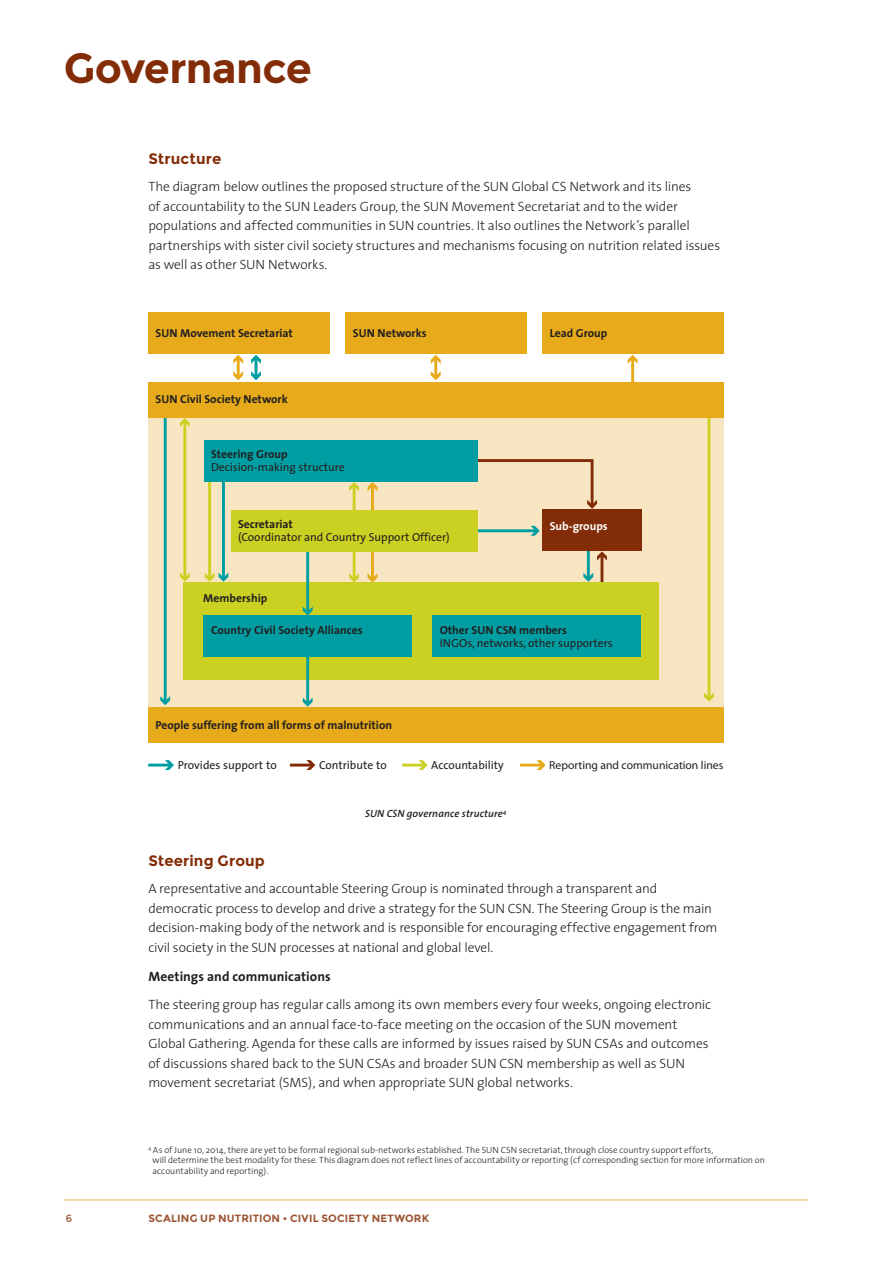
<style>
.page{position:relative;width:893px;height:1263px;background:#fff}
.page>*{position:absolute;margin:0;border:0;box-sizing:border-box;transform-origin:0 0}
.t1{font:700 42px "Montserrat";letter-spacing:-.015em;color:#832d08}
.t2{font:700 15px "Montserrat";letter-spacing:.01em;color:#832d08}
.t3{font:300 13.5px/19.5px "The Sans";letter-spacing:-.01em;color:#231f20}
.t4{font:700 13.5px "The Sans";letter-spacing:.005em;color:#231f20}
.t5{font:700 11.7px "The Sans";color:#231f20}
.t6{font:11.7px "The Sans";color:#231f20}
.t7{font:11.7px "Myriad Pro";color:#231f20}
.t8{font:700 11.7px "The Sans";color:#fff}
.t9{font:700 10.5px "Montserrat";letter-spacing:.02em;color:#9d5634}
.t10{font:italic 600 10.5px "The Sans";letter-spacing:.01em;color:#231f20}
.t11{font:10.5px "Montserrat";color:#9d5634}
.t12{font:300 9px/10.5px "The Sans";letter-spacing:.005em;color:#231f20}
</style>
<div class="page">
<div style="left:148px;top:415px;width:575px;height:299px;background:#f8e6c2"></div>
<hr style="left:600px;top:555px;width:3px;height:28px;background:#832d08">
<svg style="left:597px;top:551px;width:10px;height:9px"></svg>
<div style="left:148px;top:313px;width:181px;height:41px;background:#e6aa1a"></div>
<div style="left:183px;top:582px;width:476px;height:98px;background:#cbd122"></div>
<div style="left:148px;top:707px;width:575px;height:36px;background:#e6aa1a"></div>
<div style="left:345px;top:313px;width:181px;height:41px;background:#e6aa1a"></div>
<div style="left:542px;top:313px;width:181px;height:41px;background:#e6aa1a"></div>
<hr style="left:237px;top:358px;width:3px;height:19px;background:#e6aa1a">
<svg style="left:233px;top:355px;width:10px;height:9px"></svg>
<svg style="left:233px;top:371px;width:10px;height:9px"></svg>
<hr style="left:148px;top:764px;width:23px;height:2px;background:#009ea2">
<svg style="left:165px;top:760px;width:9px;height:10px"></svg>
<hr style="left:290px;top:764px;width:22px;height:2px;background:#832d08">
<svg style="left:306px;top:760px;width:9px;height:10px"></svg>
<hr style="left:402px;top:764px;width:22px;height:2px;background:#cbd122">
<svg style="left:418px;top:760px;width:10px;height:10px"></svg>
<hr style="left:520px;top:764px;width:22px;height:2px;background:#e6aa1a">
<svg style="left:536px;top:760px;width:10px;height:10px"></svg>
<hr style="left:434px;top:358px;width:3px;height:19px;background:#e6aa1a">
<svg style="left:431px;top:355px;width:10px;height:9px"></svg>
<svg style="left:431px;top:371px;width:10px;height:9px"></svg>
<hr style="left:631px;top:358px;width:3px;height:26px;background:#e6aa1a">
<svg style="left:628px;top:355px;width:10px;height:9px"></svg>
<svg style="left:251px;top:355px;width:10px;height:25px"></svg>
<div style="left:203px;top:616px;width:209px;height:41px;background:#009ea2"></div>
<div style="left:432px;top:616px;width:209px;height:41px;background:#009ea2"></div>
<hr style="left:164px;top:415px;width:3px;height:287px;background:#009ea2">
<svg style="left:160px;top:696px;width:10px;height:9px"></svg>
<hr style="left:707px;top:415px;width:3px;height:283px;background:#cbd122">
<svg style="left:704px;top:692px;width:10px;height:10px"></svg>
<hr style="left:183px;top:421px;width:3px;height:157px;background:#cbd122">
<svg style="left:180px;top:418px;width:10px;height:9px"></svg>
<svg style="left:180px;top:573px;width:10px;height:9px"></svg>
<hr style="left:208px;top:480px;width:3px;height:98px;background:#cbd122">
<hr style="left:222px;top:482px;width:3px;height:96px;background:#009ea2">
<svg style="left:205px;top:573px;width:23px;height:9px"></svg>
<hr style="left:306px;top:551px;width:3px;height:61px;background:#009ea2">
<svg style="left:303px;top:606px;width:10px;height:10px"></svg>
<hr style="left:306px;top:655px;width:3px;height:48px;background:#009ea2">
<svg style="left:303px;top:698px;width:10px;height:9px"></svg>
<hr style="left:587px;top:550px;width:3px;height:28px;background:#009ea2">
<svg style="left:583px;top:573px;width:10px;height:9px"></svg>
<hr style="left:353px;top:551px;width:3px;height:28px;background:#cbd122">
<svg style="left:349px;top:573px;width:10px;height:9px"></svg>
<hr style="left:371px;top:551px;width:3px;height:28px;background:#e6aa1a">
<svg style="left:368px;top:574px;width:9px;height:8px"></svg>
<hr style="left:371px;top:485px;width:3px;height:28px;background:#e6aa1a">
<svg style="left:368px;top:482px;width:9px;height:9px"></svg>
<hr style="left:353px;top:485px;width:3px;height:28px;background:#cbd122">
<svg style="left:349px;top:482px;width:10px;height:9px"></svg>
<hr style="left:477px;top:529px;width:59px;height:3px;background:#009ea2">
<svg style="left:531px;top:526px;width:9px;height:10px"></svg>
<div style="left:148px;top:382px;width:575px;height:35px;background:#e6aa1a"></div>
<div style="left:231px;top:510px;width:246px;height:41px;background:#cbd122"></div>
<svg style="left:477px;top:458px;width:120px;height:51px"></svg>
<div style="left:542px;top:510px;width:100px;height:41px;background:#832d08"></div>
<div style="left:204px;top:441px;width:273px;height:41px;background:#009ea2"></div>
<hr style="left:64px;top:1199px;width:744px;height:2px;background:#f2cf8c">
<h1 class="t1" style="left:64px;top:43px;width:249px">Governance</h1>
<p class="t2" style="left:148px;top:150px;width:74px">Structure</p>
<p class="t3" style="left:148px;top:177px;width:573px">The diagram below outlines the proposed structure of the SUN Global CS Network and its lines<br>of accountability to the SUN Leaders Group, the SUN Movement Secretariat and to the wider populations and affected communities in SUN countries. It also outlines the Network’s parallel partnerships with sister civil society structures and mechanisms focusing on nutrition related issues as well as other SUN Networks.</p>
<p class="t5" style="left:155px;top:323px;width:139px">SUN Movement Secretariat</p>
<p class="t5" style="left:353px;top:323px;width:75px">SUN Networks</p>
<p class="t5" style="left:550px;top:323px;width:59px">Lead Group</p>
<p class="t5" style="left:155px;top:389px;width:134px">SUN Civil Society Network</p>
<p class="t5" style="left:211px;top:444px;width:78px">Steering Group</p>
<p class="t6" style="left:211px;top:458px;width:135px">Decision-making structure</p>
<p class="t5" style="left:238px;top:514px;width:56px">Secretariat</p>
<p class="t6" style="left:238px;top:527px;width:213px">(Coordinator and Country Support Officer)</p>
<p class="t5" style="left:203px;top:588px;width:66px">Membership</p>
<p class="t8" style="left:550px;top:516px;width:59px">Sub-groups</p>
<p class="t5" style="left:211px;top:620px;width:153px">Country Civil Society Alliances</p>
<p class="t5" style="left:440px;top:620px;width:129px">Other SUN CSN members</p>
<p class="t6" style="left:440px;top:634px;width:175px">INGOs, networks, other supporters</p>
<p class="t5" style="left:155px;top:715px;width:238px">People suffering from all forms of malnutrition</p>
<p class="t6" style="left:178px;top:755px;width:101px">Provides support to</p>
<p class="t6" style="left:319px;top:755px;width:69px">Contribute to</p>
<p class="t6" style="left:431px;top:755px;width:74px">Accountability</p>
<p class="t7" style="left:549px;top:758px;width:176px">Reporting and communication lines</p>
<p class="t10" style="left:365px;top:805px;width:143px">SUN CSN governance structure<sup>4</sup></p>
<p class="t2" style="left:148px;top:851px;width:118px">Steering Group</p>
<p class="t3" style="left:148px;top:878px;width:571px">A representative and accountable Steering Group is nominated through a transparent and democratic process to develop and drive a strategy for the SUN CSN. The Steering Group is the main decision-making body of the network and is responsible for encouraging effective engagement from civil society in the SUN processes at national and global level.</p>
<p class="t4" style="left:148px;top:965px;width:184px">Meetings and communications</p>
<p class="t3" style="left:148px;top:994px;width:564px">The steering group has regular calls among its own members every four weeks, ongoing electronic communications and an annual face-to-face meeting on the occasion of the SUN movement Global Gathering. Agenda for these calls are informed by issues raised by SUN CSAs and outcomes of discussions shared back to the SUN CSAs and broader SUN CSN membership as well as SUN movement secretariat (SMS), and when appropriate SUN global networks.</p>
<p class="t12" style="left:153px;top:1144px;width:614px;text-indent:-4px"><sup>4</sup> As of June 10, 2014, there are yet to be formal regional sub-networks established. The SUN CSN secretariat, through close country support efforts,<br>will determine the best modality for these. This diagram does not reflect lines of accountability or reporting (cf corresponding section for more information on accountability and reporting).</p>
<p class="t11" style="left:66px;top:1212px;width:8px">6</p>
<p class="t9" style="left:148px;top:1212px;width:282px">SCALING UP NUTRITION • CIVIL SOCIETY NETWORK</p>
</div>
